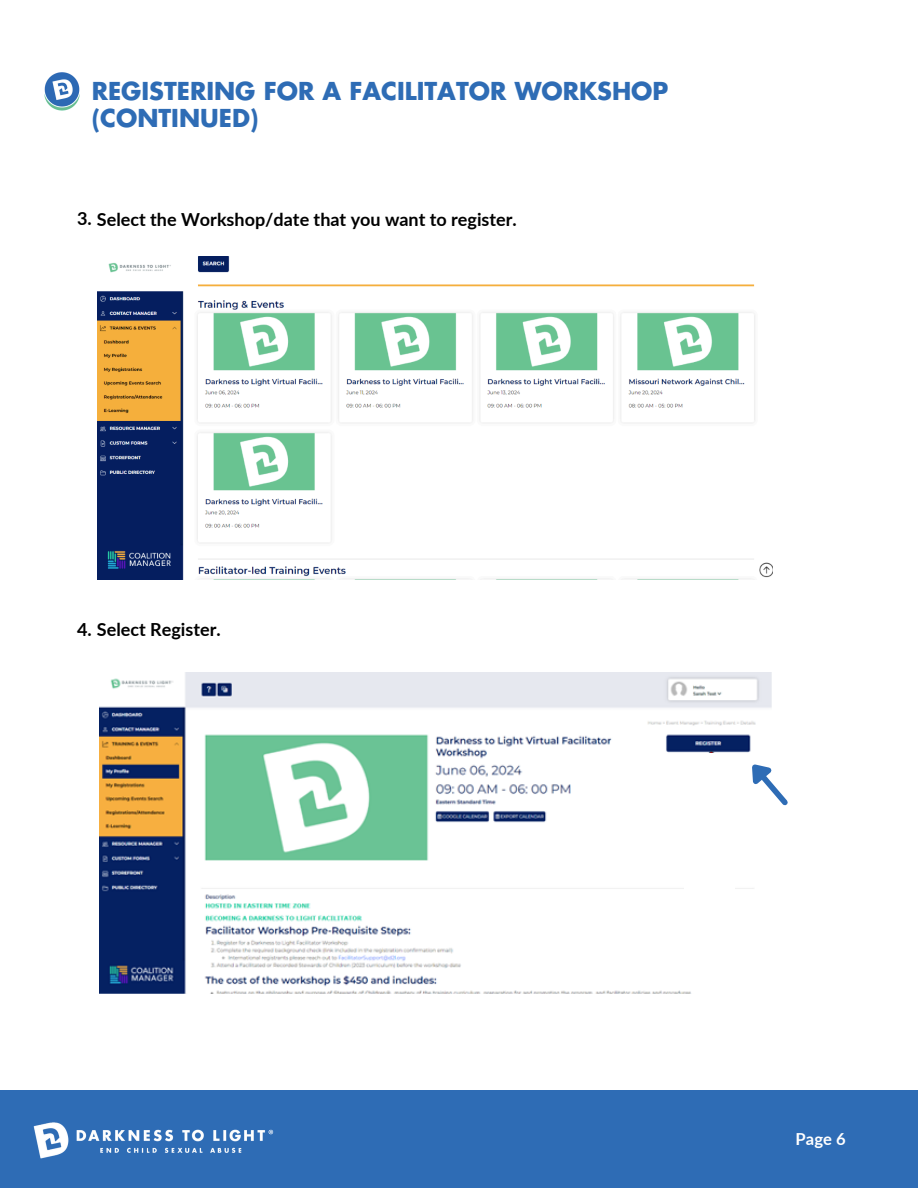
<style>
.page{position:relative;width:918px;height:1188px;background:#fff}
.page>*{position:absolute;margin:0;border:0;box-sizing:border-box;transform-origin:0 0}
.t1{font:700 24px/27px "Futura Std";color:#2e6cb5}
.t2{font:700 18px "Lato";color:#000}
.t3{font:700 16.5px "Lato";color:#fff}
</style>
<div class="page">
<div style="left:0;top:1090px;width:918px;height:98px;background:#2e6cb5"></div>
<img style="left:33px;top:1122px;width:241px;height:37px">
<img style="left:45px;top:72px;width:35px;height:39px">
<img style="left:99px;top:673px;width:673px;height:321px">
<img style="left:98px;top:257px;width:675px;height:323px">
<div style="left:684px;top:753px;width:51px;height:182px;background:#fff"></div>
<svg style="left:736px;top:747px;width:52px;height:63px"></svg>
<p class="t1" style="left:92px;top:78px;width:578px">REGISTERING FOR A FACILITATOR WORKSHOP (CONTINUED)</p>
<p class="t2" style="left:77px;top:208px;width:441px">3. Select the Workshop/date that you want to register.</p>
<p class="t2" style="left:77px;top:619px;width:145px">4. Select Register.</p>
<p class="t3" style="left:796px;top:1129px;width:52px">Page 6</p>
</div>
